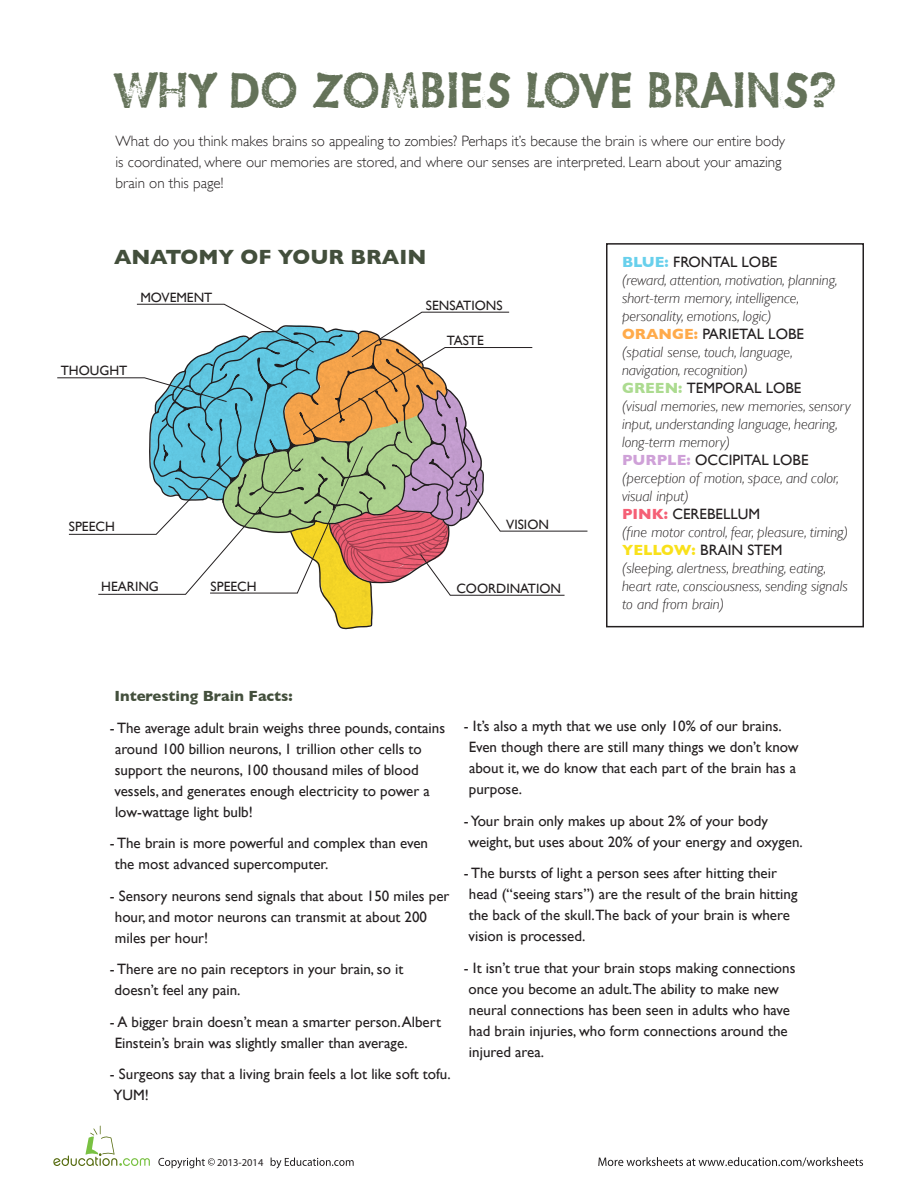
<style>
.page{position:relative;width:918px;height:1188px;background:#fff}
.page>*{position:absolute;margin:0;border:0;box-sizing:border-box;transform-origin:0 0}
.t1{font:45px "Hat Check";letter-spacing:.01em;color:#647259}
.t2{font:700 21px "Gill Sans";color:#434f3c}
.t3{font:15px/21px "Gill Sans";color:#231f20}
.t4{font:italic 300 15px/18px "Gill Sans";color:#231f20}
.t5{font:300 15px/21px "Gill Sans";color:#231f20}
.t6{font:700 15px "Gill Sans";color:#434f3c}
.t7{font:13.5px "Gill Sans";color:#231f20}
.t8{font:10.5px "Myriad Pro";color:#231f20}
.s1{font-weight:700;color:#68d0ec}
.s2{font-weight:700;color:#ffab4b}
.s3{font-weight:700;color:#acdb90}
.s4{font-weight:700;color:#cfa1d8}
.s5{font-weight:700;color:#f56076}
.s6{font-weight:700;color:#f9e11b}
</style>
<div class="page">
<svg style="left:57px;top:304px;width:531px;height:326px"></svg>
<div style="left:606px;top:243px;width:258px;height:384px;border:2px solid #231f20"></div>
<svg style="left:598px;top:1157px;width:265px;height:9px"></svg>
<svg style="left:53px;top:1126px;width:97px;height:40px"></svg>
<svg style="left:271px;top:1158px;width:83px;height:10px"></svg>
<svg style="left:158px;top:1158px;width:57px;height:10px"></svg>
<p class="t1" style="left:114px;top:60px;width:724px">WHY DO ZOMBIES LOVE BRAINS?</p>
<p class="t5" style="left:116px;top:131px;width:671px">What do you think makes brains so appealing to zombies? Perhaps it’s because the brain is where our entire body is coordinated, where our memories are stored, and where our senses are interpreted. Learn about your amazing brain on this page!</p>
<p class="t2" style="left:114px;top:245px;width:314px">ANATOMY OF YOUR BRAIN</p>
<p class="t7" style="left:140px;top:289px;width:74px">MOVEMENT</p>
<p class="t7" style="left:61px;top:363px;width:68px">THOUGHT</p>
<p class="t7" style="left:69px;top:518px;width:47px">SPEECH</p>
<p class="t7" style="left:101px;top:579px;width:59px">HEARING</p>
<p class="t7" style="left:211px;top:578px;width:47px">SPEECH</p>
<p class="t7" style="left:426px;top:297px;width:78px">SENSATIONS</p>
<p class="t7" style="left:447px;top:333px;width:38px">TASTE</p>
<p class="t7" style="left:506px;top:516px;width:44px">VISION</p>
<p class="t7" style="left:456px;top:580px;width:106px">COORDINATION</p>
<p class="t3" style="left:622px;top:252px;width:157px"><span class="s1">BLUE:</span> FRONTAL LOBE</p>
<p class="t4" style="left:622px;top:271px;width:217px">(reward, attention, motivation, planning, short-term memory, intelligence, personality, emotions, logic)</p>
<p class="t3" style="left:622px;top:324px;width:183px"><span class="s2">ORANGE:</span> PARIETAL LOBE</p>
<p class="t4" style="left:622px;top:343px;width:172px">(spatial sense, touch, language, navigation, recognition)</p>
<p class="t3" style="left:622px;top:378px;width:181px"><span class="s3">GREEN:</span> TEMPORAL LOBE</p>
<p class="t4" style="left:622px;top:397px;width:230px">(visual memories, new memories, sensory input, understanding language, hearing, long-term memory)</p>
<p class="t3" style="left:622px;top:450px;width:188px"><span class="s4">PURPLE:</span> OCCIPITAL LOBE</p>
<p class="t4" style="left:622px;top:469px;width:219px">(perception of motion, space, and color, visual input)</p>
<p class="t3" style="left:622px;top:504px;width:140px"><span class="s5">PINK:</span> CEREBELLUM</p>
<p class="t4" style="left:622px;top:523px;width:228px">(fine motor control, fear, pleasure, timing)</p>
<p class="t3" style="left:622px;top:540px;width:162px"><span class="s6">YELLOW:</span> BRAIN STEM</p>
<p class="t4" style="left:622px;top:559px;width:227px">(sleeping, alertness, breathing, eating, heart rate, consciousness, sending signals to and from brain)</p>
<p class="t6" style="left:115px;top:688px;width:180px">Interesting Brain Facts:</p>
<p class="t3" style="left:115px;top:717px;width:332px;text-indent:-5px">- The average adult brain weighs three pounds, contains around 100 billion neurons, 1 trillion other cells to support the neurons, 100 thousand miles of blood vessels, and generates enough electricity to power a low-wattage light bulb!</p>
<p class="t3" style="left:115px;top:833px;width:315px;text-indent:-5px">- The brain is more powerful and complex than even the most advanced supercomputer.</p>
<p class="t3" style="left:115px;top:885px;width:336px;text-indent:-5px">- Sensory neurons send signals that about 150 miles per hour, and motor neurons can transmit at about 200 miles per hour!</p>
<p class="t3" style="left:115px;top:959px;width:290px;text-indent:-5px">- There are no pain receptors in your brain, so it doesn’t feel any pain.</p>
<p class="t3" style="left:115px;top:1011px;width:328px;text-indent:-5px">- A bigger brain doesn’t mean a smarter person. Albert<br>Einstein’s brain was slightly smaller than average.</p>
<p class="t3" style="left:110px;top:1064px;width:342px">- Surgeons say that a living brain feels a lot like soft tofu.<br>YUM!</p>
<p class="t3" style="left:469px;top:716px;width:332px;text-indent:-5px">- It’s also a myth that we use only 10% of our brains.<br>Even though there are still many things we don’t know about it, we do know that each part of the brain has a purpose.</p>
<p class="t3" style="left:469px;top:810px;width:336px;text-indent:-5px">- Your brain only makes up about 2% of your body weight, but uses about 20% of your energy and oxygen.</p>
<p class="t3" style="left:469px;top:863px;width:330px;text-indent:-5px">- The bursts of light a person sees after hitting their head (“seeing stars”) are the result of the brain hitting the back of the skull.The back of your brain is where vision is processed.</p>
<p class="t3" style="left:464px;top:957px;width:333px">- It isn’t true that your brain stops making connections once you become an adult.The ability to make new neural connections has been seen in adults who have had brain injuries, who form connections around the injured area.</p>
<p class="t8" style="left:217px;top:1156px;width:48px">2013-2014</p>
</div>
